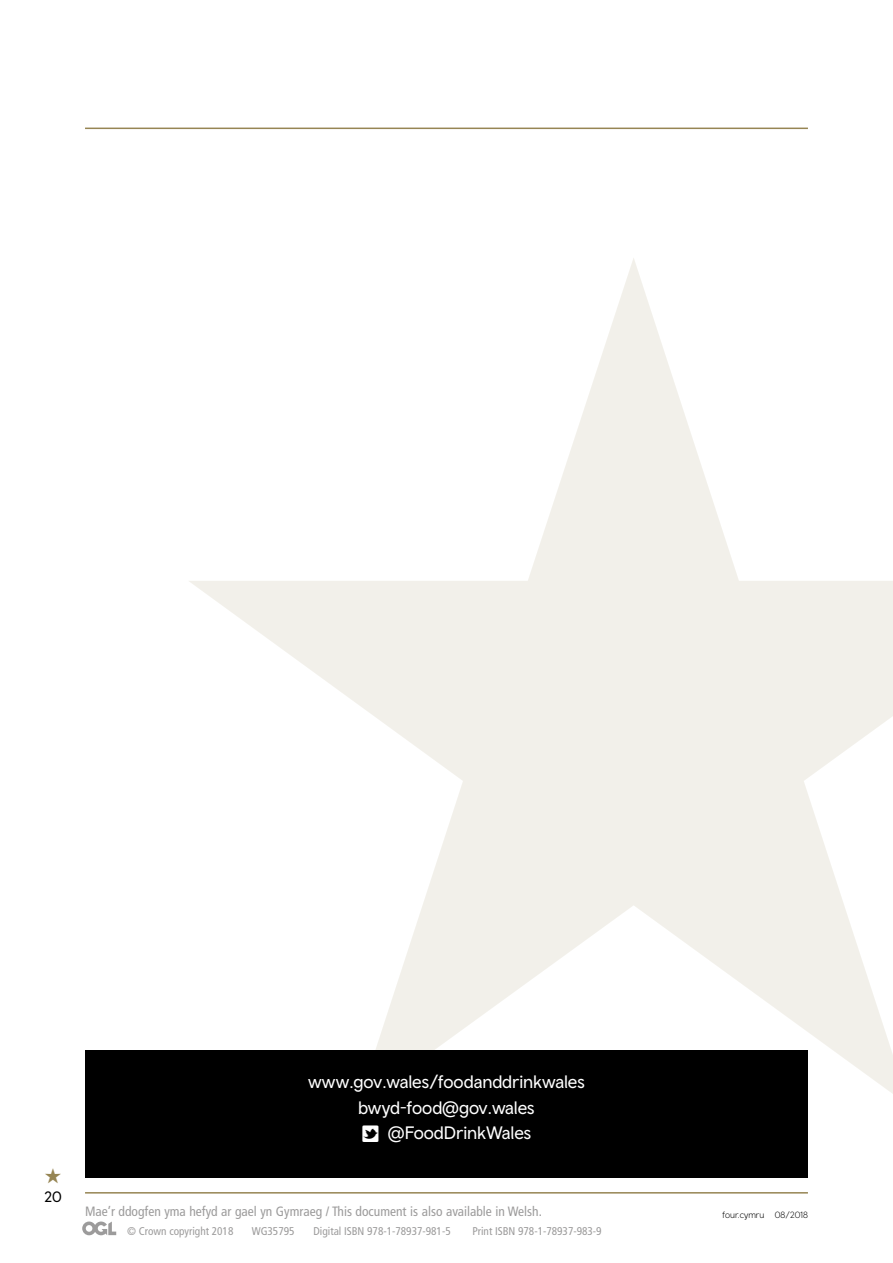
<style>
.page{position:relative;width:893px;height:1263px;background:#fff}
.page>*{position:absolute;margin:0;border:0;box-sizing:border-box;transform-origin:0 0}
.Text_back_page_in_bo{font:18px "Wales Sans Body";letter-spacing:-.005em;color:#fff}
.t1{font:15px "Wales Sans Body";color:#000}
.Credits_9pt{font:condensed 13.5px "Frutiger LT Std";color:#9c9b9b}
.Credits_7_5pt{font:condensed 11.25px "Frutiger LT Std";color:#9c9b9b}
.Headline{font:300 9px "Wales Sans Body";letter-spacing:.005em;color:#000}
.s1{color:#968553}
.s2{font-family:"Social Icons Pro Set 1 Rounded";font-size:24px}
</style>
<div class="page">
<div style="left:85px;top:1050px;width:723px;height:128px;background:#000"></div>
<hr style="left:85px;top:1192px;width:723px;height:1px;background:#968553">
<hr style="left:85px;top:128px;width:723px;height:1px;background:#968553">
<svg style="left:82px;top:1221px;width:34px;height:14px"></svg>
<p class="t1" style="left:45px;top:1188px;width:19px">20</p>
<p class="Text_back_page_in_bo" style="left:150px;top:1071px;width:968px"><span class="s1">★</span>www.gov.wales/foodanddrinkwales</p>
<p class="Text_back_page_in_bo" style="left:358px;top:1097px;width:178px">bwyd-food@gov.wales</p>
<p class="Text_back_page_in_bo" style="left:362px;top:1122px;width:171px"><span class="s2">T</span> @FoodDrinkWales</p>
<p class="Credits_9pt" style="left:85px;top:1203px;width:458px">Mae’r ddogfen yma hefyd ar gael yn Gymraeg / This document is also available in Welsh.</p>
<p class="Credits_7_5pt" style="left:127px;top:1225px;width:108px">© Crown copyright 2018</p>
<p class="Credits_7_5pt" style="left:252px;top:1225px;width:44px">WG35795</p>
<p class="Credits_7_5pt" style="left:313px;top:1225px;width:139px">Digital ISBN 978-1-78937-981-5</p>
<p class="Credits_7_5pt" style="left:472px;top:1225px;width:131px">Print ISBN 978-1-78937-983-9</p>
<p class="Headline" style="left:723px;top:1210px;width:87px">four.cymru 08/2018</p>
</div>
